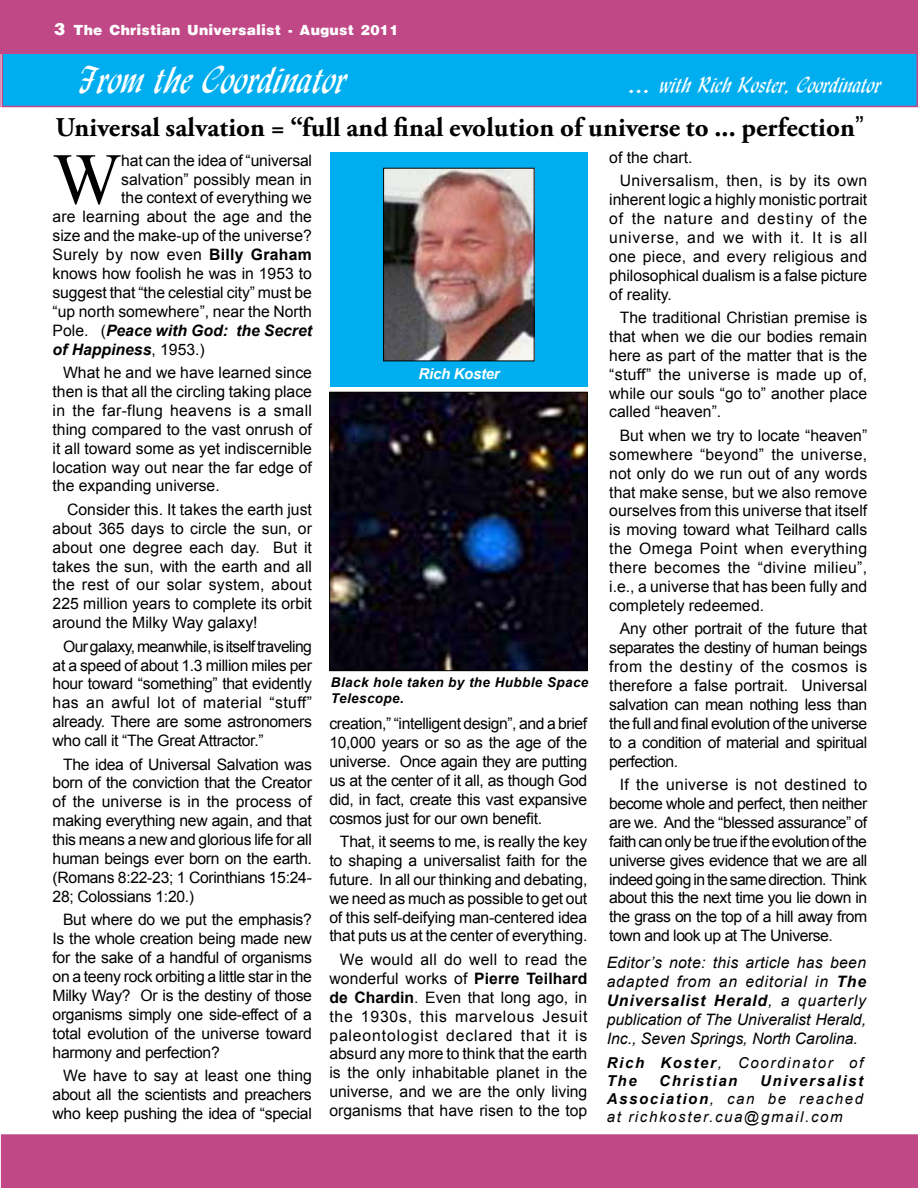
<style>
.page{position:relative;width:918px;height:1188px;background:#fff}
.page>*{position:absolute;margin:0;border:0;box-sizing:border-box;transform-origin:0 0}
.t1{font:72.9px "Times New Roman";color:#000}
.t2{font:36px "Lynda Cursive Normal";color:#fff}
.t3{font:700 27px "Adobe Garamond Pro";letter-spacing:.005em;color:#000}
.t4{font:21px "Lynda Cursive Normal";color:#fff}
.t5{font:15.75px/18.9px "Arial";letter-spacing:-.005em;color:#000;text-align:justify}
.t6{font:italic 15.75px/18.9px "Arial";color:#000;text-align:justify}
.t7{font:italic 700 15.75px "Arial";color:#000}
.t8{font:15.75px/23.4px "Arial";letter-spacing:.025em;color:#000}
.t9{font:15.75px "Arial";letter-spacing:.02em;color:#000}
.t10{font:italic 15px/18px "Arial";letter-spacing:.11em;color:#000}
.t11{font:900 15px "Arena";color:#fff}
.t12{font:italic 700 15px "Arial";letter-spacing:-.02em;color:#fff}
.t13{font:italic 700 15px "Arial";letter-spacing:.11em;color:#000}
.t14{font:italic 700 13.5px/16.2px "Arial";letter-spacing:.03em;color:#000}
.s1{font-size:18px}
.s2{font-size:27px}
.s3{font-family:"Arial";font-weight:400}
.s4{font-weight:700}
.s5{font-weight:400;font-style:normal}
</style>
<div class="page">
<div style="left:330px;top:152px;width:258px;height:234px;background:#00aeef"></div>
<svg style="left:0;top:54px;width:1px;height:53px"></svg>
<div style="left:2px;top:53px;width:915px;height:53px;background:#00aeef"></div>
<div style="left:2px;top:52px;width:916px;height:55px;border:2px solid #c14887"></div>
<div style="left:1px;top:1px;width:916px;height:52px;background:#c14887"></div>
<div style="left:0;top:0;width:918px;height:54px;border:2px solid #c14887"></div>
<div style="left:2px;top:1135px;width:916px;height:53px;background:#c14887"></div>
<div style="left:1px;top:1134px;width:917px;height:54px;border:2px solid #c14887"></div>
<img style="left:385px;top:170px;width:148px;height:189px">
<div style="left:383px;top:168px;width:152px;height:193px;border:1px solid #000"></div>
<img style="left:331px;top:394px;width:255px;height:275px">
<div style="left:329px;top:392px;width:259px;height:279px;border:1px solid #000"></div>
<p class="t11" style="left:54px;top:22px;width:346px"><span class="s1">3</span> The Christian Universalist - August 2011</p>
<h2 class="t2" style="left:78px;top:57px;width:272px">From the Coordinator</h2>
<h3 class="t4" style="left:631px;top:71px;width:253px"><span class="s2">...</span> with Rich Koster, Coordinator</h3>
<h3 class="t3" style="left:55px;top:112px;width:810px">Universal salvation = “full and final evolution of universe to ... perfection<span class="s3">”</span></h3>
<h1 class="t1" style="left:53px;top:130px;width:70px">W</h1>
<p class="t5" style="left:121px;top:151px;width:192px">hat can the idea of “universal</p>
<p class="t5" style="left:121px;top:170px;width:192px">salvation” possibly mean in</p>
<p class="t5" style="left:121px;top:189px;width:192px">the context of everything we</p>
<p class="t5" style="left:53px;top:208px;width:261px">are learning about the age and the</p>
<p class="t5" style="left:53px;top:226px;width:261px">size and the make-up of the universe?</p>
<p class="t9" style="left:53px;top:244px;width:261px">Surely by now even <span class="s4">Billy Graham</span></p>
<p class="t5" style="left:53px;top:264px;width:261px">knows how foolish he was in 1953 to</p>
<p class="t5" style="left:53px;top:283px;width:261px">suggest that “the celestial city” must be</p>
<p class="t5" style="left:53px;top:302px;width:261px">“up north somewhere”, near the North</p>
<p class="t7" style="left:53px;top:320px;width:261px"><span class="s5">Pole. (</span>Peace with God: the Secret</p>
<p class="t7" style="left:53px;top:339px;width:154px">of Happiness<span class="s5">, 1953.)</span></p>
<p class="t5" style="left:53px;top:363px;width:261px;text-indent:11px">What he and we have learned since then is that all the circling taking place in the far-flung heavens is a small thing compared to the vast onrush of it all toward some as yet indiscernible location way out near the far edge of the expanding universe.</p>
<p class="t5" style="left:53px;top:500px;width:261px;text-indent:15px">Consider this. It takes the earth just about 365 days to circle the sun, or about one degree each day. But it takes the sun, with the earth and all the rest of our solar system, about 225 million years to complete its orbit around the Milky Way galaxy!</p>
<p class="t5" style="left:53px;top:637px;width:261px;text-indent:11px">Our galaxy, meanwhile, is itself traveling at a speed of about 1.3 million miles per hour toward “something” that evidently has an awful lot of material “stuff” already. There are some astronomers who call it “The Great Attractor.”</p>
<p class="t5" style="left:53px;top:755px;width:261px;text-indent:11px">The idea of Universal Salvation was born of the conviction that the Creator of the universe is in the process of making everything new again, and that this means a new and glorious life for all human beings ever born on the earth. (Romans 8:22-23; 1 Corinthians 15:24- 28; Colossians 1:20.)</p>
<p class="t5" style="left:53px;top:910px;width:261px;text-indent:11px">But where do we put the emphasis?<br>Is the whole creation being made new for the sake of a handful of organisms on a teeny rock orbiting a little star in the Milky Way? Or is the destiny of those organisms simply one side-effect of a total evolution of the universe toward harmony and perfection?</p>
<p class="t5" style="left:53px;top:1066px;width:261px;text-indent:11px">We have to say at least one thing about all the scientists and preachers who keep pushing the idea of “special</p>
<p class="t12" style="left:419px;top:363px;width:83px">Rich Koster</p>
<p class="t14" style="left:331px;top:674px;width:259px">Black hole taken by the Hubble Space<br>Telescope.</p>
<p class="t5" style="left:329px;top:714px;width:260px">creation,” “intelligent design”, and a brief 10,000 years or so as the age of the universe. Once again they are putting us at the center of it all, as though God did, in fact, create this vast expansive cosmos just for our own benefit.</p>
<p class="t5" style="left:329px;top:832px;width:260px;text-indent:11px">That, it seems to me, is really the key to shaping a universalist faith for the future. In all our thinking and debating, we need as much as possible to get out of this self-deifying man-centered idea that puts us at the center of everything.</p>
<p class="t5" style="left:329px;top:950px;width:260px;text-indent:11px">We would all do well to read the wonderful works of <span class="s4">Pierre Teilhard de Chardin</span>. Even that long ago, in the 1930s, this marvelous Jesuit paleontologist declared that it is absurd any more to think that the earth is the only inhabitable planet in the universe, and we are the only living organisms that have risen to the top</p>
<p class="t8" style="left:620px;top:146px;width:249px;text-indent:-11px">of the chart.<br>Universalism, then, is by its own</p>
<p class="t5" style="left:609px;top:190px;width:260px">inherent logic a highly monistic portrait of the nature and destiny of the universe, and we with it. It is all one piece, and every religious and philosophical dualism is a false picture of reality.</p>
<p class="t5" style="left:609px;top:308px;width:260px;text-indent:11px">The traditional Christian premise is that when we die our bodies remain here as part of the matter that is the “stuff” the universe is made up of, while our souls “go to” another place called “heaven”.</p>
<p class="t5" style="left:609px;top:426px;width:260px;text-indent:11px">But when we try to locate “heaven” somewhere “beyond” the universe, not only do we run out of any words that make sense, but we also remove ourselves from this universe that itself is moving toward what Teilhard calls the Omega Point when everything there becomes the “divine milieu”, i.e., a universe that has been fully and completely redeemed.</p>
<p class="t5" style="left:609px;top:620px;width:260px;text-indent:11px">Any other portrait of the future that separates the destiny of human beings from the destiny of the cosmos is therefore a false portrait. Universal salvation can mean nothing less than the full and final evolution of the universe to a condition of material and spiritual perfection.</p>
<p class="t5" style="left:609px;top:775px;width:260px;text-indent:11px">If the universe is not destined to become whole and perfect, then neither are we. And the “blessed assurance” of faith can only be true if the evolution of the universe gives evidence that we are all indeed going in the same direction. Think about this the next time you lie down in the grass on the top of a hill away from town and look up at The Universe.</p>
<p class="t6" style="left:607px;top:953px;width:261px">Editor’s note: this article has been adapted from an editorial in <span class="s4">The Universalist Herald</span>, a quarterly publication of The Univeralist Herald, Inc., Seven Springs, North Carolina.</p>
<p class="t10" style="left:607px;top:1054px;width:258px"><span class="s4">Rich Koster</span>, Coordinator of<br><span class="s4">The</span></p>
<p class="t13" style="left:659px;top:1071px;width:80px">Christian</p>
<p class="t10" style="left:607px;top:1072px;width:258px;text-align:justify;text-indent:153px"><span class="s4">Universalist Association</span>, can be reached at richkoster.cua@gmail.com</p>
</div>
